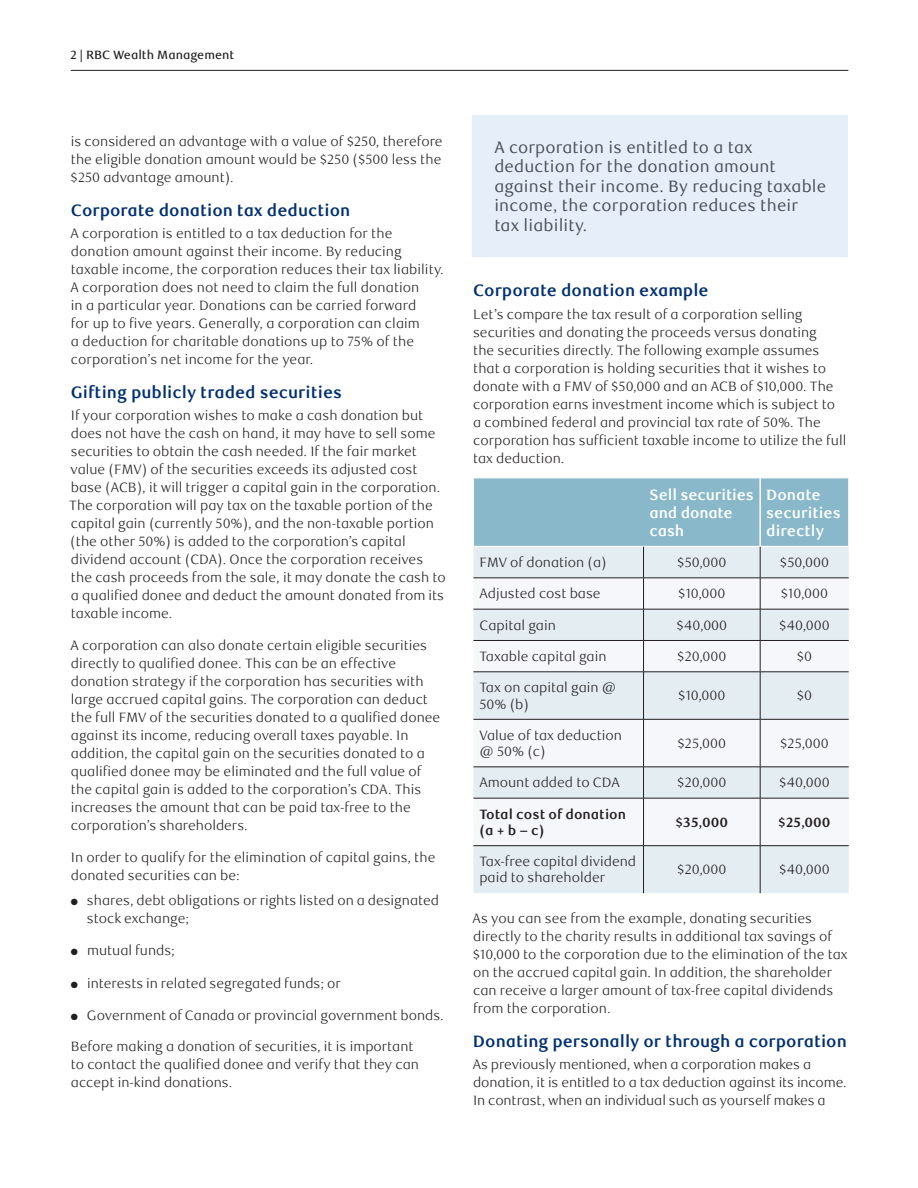
<style>
.page{position:relative;width:918px;height:1188px;background:#fff}
.page>*{position:absolute;margin:0;border:0;box-sizing:border-box;transform-origin:0 0}
.t1{font:16.5px/19.5px "RBC Text";letter-spacing:.01em;color:#4a4f55}
._4-Text_Headline{font:700 16.5px "RBC Text";color:#002f73}
._3-Intro_Text{font:700 15px/18px "RBC Text";color:#fff}
._5-Body_Copy{font:300 13.5px/18px "RBC Text";color:#231f20}
._3-Intro_Text-2{font:300 13.5px/16.2px "RBC Text";color:#231f20}
._3-Intro_Text-3{font:700 13.5px/16.2px "RBC Text";color:#231f20}
.t2{font:500 12px "RBC Text";color:#231f20}
</style>
<div class="page">
<div style="left:474px;top:479px;width:374px;height:67px;background:#89b8ca"></div>
<div style="left:473px;top:547px;width:376px;height:346px;background:#e4edf2"></div>
<svg style="left:473px;top:579px;width:376px;height:266px;fill:#f6f7fa"></svg>
<hr style="left:643px;top:547px;width:1px;height:31px;background:#231f20">
<hr style="left:760px;top:547px;width:1px;height:31px;background:#231f20">
<hr style="left:473px;top:578px;width:171px;height:1px;background:#231f20">
<hr style="left:644px;top:578px;width:116px;height:1px;background:#231f20">
<hr style="left:643px;top:578px;width:1px;height:31px;background:#231f20">
<hr style="left:760px;top:578px;width:89px;height:1px;background:#231f20">
<hr style="left:760px;top:578px;width:1px;height:31px;background:#231f20">
<hr style="left:473px;top:609px;width:171px;height:1px;background:#231f20">
<hr style="left:644px;top:609px;width:116px;height:1px;background:#231f20">
<hr style="left:643px;top:609px;width:1px;height:31px;background:#231f20">
<hr style="left:760px;top:609px;width:89px;height:1px;background:#231f20">
<hr style="left:760px;top:609px;width:1px;height:31px;background:#231f20">
<hr style="left:473px;top:640px;width:171px;height:1px;background:#231f20">
<hr style="left:644px;top:640px;width:116px;height:1px;background:#231f20">
<hr style="left:643px;top:641px;width:1px;height:31px;background:#231f20">
<hr style="left:760px;top:640px;width:89px;height:1px;background:#231f20">
<hr style="left:760px;top:641px;width:1px;height:31px;background:#231f20">
<hr style="left:473px;top:672px;width:171px;height:1px;background:#231f20">
<hr style="left:644px;top:672px;width:116px;height:1px;background:#231f20">
<hr style="left:643px;top:672px;width:1px;height:47px;background:#231f20">
<hr style="left:760px;top:672px;width:89px;height:1px;background:#231f20">
<hr style="left:760px;top:672px;width:1px;height:47px;background:#231f20">
<hr style="left:473px;top:719px;width:171px;height:1px;background:#231f20">
<hr style="left:644px;top:719px;width:116px;height:1px;background:#231f20">
<hr style="left:643px;top:720px;width:1px;height:47px;background:#231f20">
<hr style="left:760px;top:719px;width:89px;height:1px;background:#231f20">
<hr style="left:760px;top:720px;width:1px;height:47px;background:#231f20">
<hr style="left:473px;top:767px;width:171px;height:1px;background:#231f20">
<hr style="left:644px;top:767px;width:116px;height:1px;background:#231f20">
<hr style="left:643px;top:767px;width:1px;height:31px;background:#231f20">
<hr style="left:760px;top:767px;width:89px;height:1px;background:#231f20">
<hr style="left:760px;top:767px;width:1px;height:31px;background:#231f20">
<hr style="left:473px;top:798px;width:171px;height:1px;background:#231f20">
<hr style="left:644px;top:798px;width:116px;height:1px;background:#231f20">
<hr style="left:643px;top:798px;width:1px;height:47px;background:#231f20">
<hr style="left:760px;top:798px;width:89px;height:1px;background:#231f20">
<hr style="left:760px;top:798px;width:1px;height:47px;background:#231f20">
<hr style="left:473px;top:845px;width:171px;height:1px;background:#231f20">
<hr style="left:644px;top:845px;width:116px;height:1px;background:#231f20">
<hr style="left:643px;top:846px;width:1px;height:47px;background:#231f20">
<hr style="left:760px;top:845px;width:89px;height:1px;background:#231f20">
<hr style="left:760px;top:846px;width:1px;height:47px;background:#231f20">
<hr style="left:759px;top:478px;width:2px;height:68px;background:#fff">
<hr style="left:71px;top:70px;width:777px;height:1px;background:#231f20">
<div style="left:473px;top:115px;width:375px;height:141px;background:#e6eefa"></div>
<p class="t2" style="left:70px;top:47px;width:165px">2 | RBC Wealth Management</p>
<p class="_5-Body_Copy" style="left:71px;top:132px;width:374px;text-align:justify">is considered an advantage with a value of $250, therefore the eligible donation amount would be $250 ($500 less the $250 advantage amount).</p>
<h2 class="_4-Text_Headline" style="left:71px;top:200px;width:281px">Corporate donation tax deduction</h2>
<p class="_5-Body_Copy" style="left:70px;top:225px;width:375px">A corporation is entitled to a tax deduction for the donation amount against their income. By reducing taxable income, the corporation reduces their tax liability.<br>A corporation does not need to claim the full donation<br>in a particular year. Donations can be carried forward<br>for up to five years. Generally, a corporation can claim<br>a deduction for charitable donations up to 75% of the corporation’s net income for the year.</p>
<h2 class="_4-Text_Headline" style="left:71px;top:382px;width:273px">Gifting publicly traded securities</h2>
<p class="_5-Body_Copy" style="left:69px;top:407px;width:378px">If your corporation wishes to make a cash donation but does not have the cash on hand, it may have to sell some securities to obtain the cash needed. If the fair market value (FMV) of the securities exceeds its adjusted cost base (ACB), it will trigger a capital gain in the corporation.<br>The corporation will pay tax on the taxable portion of the capital gain (currently 50%), and the non-taxable portion (the other 50%) is added to the corporation’s capital dividend account (CDA). Once the corporation receives the cash proceeds from the sale, it may donate the cash to a qualified donee and deduct the amount donated from its taxable income.</p>
<p class="_5-Body_Copy" style="left:70px;top:637px;width:371px">A corporation can also donate certain eligible securities directly to qualified donee. This can be an effective donation strategy if the corporation has securities with large accrued capital gains. The corporation can deduct the full FMV of the securities donated to a qualified donee against its income, reducing overall taxes payable. In addition, the capital gain on the securities donated to a qualified donee may be eliminated and the full value of the capital gain is added to the corporation’s CDA. This increases the amount that can be paid tax-free to the corporation’s shareholders.</p>
<p class="_5-Body_Copy" style="left:71px;top:849px;width:366px">In order to qualify for the elimination of capital gains, the donated securities can be:</p>
<p class="_5-Body_Copy" style="left:87px;top:892px;width:354px;text-indent:-16px">● shares, debt obligations or rights listed on a designated stock exchange;</p>
<p class="_5-Body_Copy" style="left:71px;top:942px;width:106px">● mutual funds;</p>
<p class="_5-Body_Copy" style="left:71px;top:974px;width:271px">● interests in related segregated funds; or</p>
<p class="_5-Body_Copy" style="left:71px;top:1007px;width:374px">● Government of Canada or provincial government bonds.</p>
<p class="_5-Body_Copy" style="left:71px;top:1038px;width:350px">Before making a donation of securities, it is important to contact the qualified donee and verify that they can accept in-kind donations.</p>
<p class="t1" style="left:494px;top:138px;width:333px">A corporation is entitled to a tax deduction for the donation amount against their income. By reducing taxable income, the corporation reduces their tax liability.</p>
<h2 class="_4-Text_Headline" style="left:473px;top:281px;width:237px">Corporate donation example</h2>
<p class="_5-Body_Copy" style="left:473px;top:305px;width:375px">Let’s compare the tax result of a corporation selling securities and donating the proceeds versus donating<br>the securities directly. The following example assumes that a corporation is holding securities that it wishes to donate with a FMV of $50,000 and an ACB of $10,000. The corporation earns investment income which is subject to a combined federal and provincial tax rate of 50%. The corporation has sufficient taxable income to utilize the full tax deduction.</p>
<p class="_3-Intro_Text" style="left:650px;top:486px;width:106px">Sell securities and donate cash</p>
<p class="_3-Intro_Text" style="left:766px;top:486px;width:76px">Donate securities directly</p>
<p class="_3-Intro_Text-2" style="left:479px;top:555px;width:129px">FMV of donation (a)</p>
<p class="_3-Intro_Text-2" style="left:677px;top:555px;width:51px">$50,000</p>
<p class="_3-Intro_Text-2" style="left:780px;top:555px;width:51px">$50,000</p>
<p class="_3-Intro_Text-2" style="left:479px;top:586px;width:123px">Adjusted cost base</p>
<p class="_3-Intro_Text-2" style="left:678px;top:586px;width:49px">$10,000</p>
<p class="_3-Intro_Text-2" style="left:781px;top:586px;width:49px">$10,000</p>
<p class="_3-Intro_Text-2" style="left:479px;top:617px;width:78px">Capital gain</p>
<p class="_3-Intro_Text-2" style="left:676px;top:617px;width:52px">$40,000</p>
<p class="_3-Intro_Text-2" style="left:779px;top:617px;width:52px">$40,000</p>
<p class="_3-Intro_Text-2" style="left:479px;top:649px;width:129px">Taxable capital gain</p>
<p class="_3-Intro_Text-2" style="left:677px;top:649px;width:51px">$20,000</p>
<p class="_3-Intro_Text-2" style="left:797px;top:649px;width:17px">$0</p>
<p class="_3-Intro_Text-2" style="left:479px;top:680px;width:138px">Tax on capital gain @<br>50% (b)</p>
<p class="_3-Intro_Text-2" style="left:678px;top:688px;width:49px">$10,000</p>
<p class="_3-Intro_Text-2" style="left:797px;top:688px;width:17px">$0</p>
<p class="_3-Intro_Text-2" style="left:479px;top:727px;width:144px">Value of tax deduction @ 50% (c)</p>
<p class="_3-Intro_Text-2" style="left:678px;top:736px;width:50px">$25,000</p>
<p class="_3-Intro_Text-2" style="left:780px;top:736px;width:50px">$25,000</p>
<p class="_3-Intro_Text-2" style="left:479px;top:775px;width:142px">Amount added to CDA</p>
<p class="_3-Intro_Text-2" style="left:677px;top:775px;width:51px">$20,000</p>
<p class="_3-Intro_Text-2" style="left:779px;top:775px;width:52px">$40,000</p>
<p class="_3-Intro_Text-3" style="left:479px;top:806px;width:148px">Total cost of donation (a + b – c)</p>
<p class="_3-Intro_Text-3" style="left:676px;top:814px;width:54px">$35,000</p>
<p class="_3-Intro_Text-3" style="left:778px;top:814px;width:54px">$25,000</p>
<p class="_3-Intro_Text-2" style="left:479px;top:854px;width:158px">Tax-free capital dividend paid to shareholder</p>
<p class="_3-Intro_Text-2" style="left:677px;top:862px;width:51px">$20,000</p>
<p class="_3-Intro_Text-2" style="left:779px;top:862px;width:52px">$40,000</p>
<p class="_5-Body_Copy" style="left:473px;top:910px;width:377px">As you can see from the example, donating securities directly to the charity results in additional tax savings of $10,000 to the corporation due to the elimination of the tax on the accrued capital gain. In addition, the shareholder can receive a larger amount of tax-free capital dividends from the corporation.</p>
<h2 class="_4-Text_Headline" style="left:473px;top:1032px;width:375px">Donating personally or through a corporation</h2>
<p class="_5-Body_Copy" style="left:473px;top:1056px;width:376px">As previously mentioned, when a corporation makes a donation, it is entitled to a tax deduction against its income.<br>In contrast, when an individual such as yourself makes a</p>
</div>
